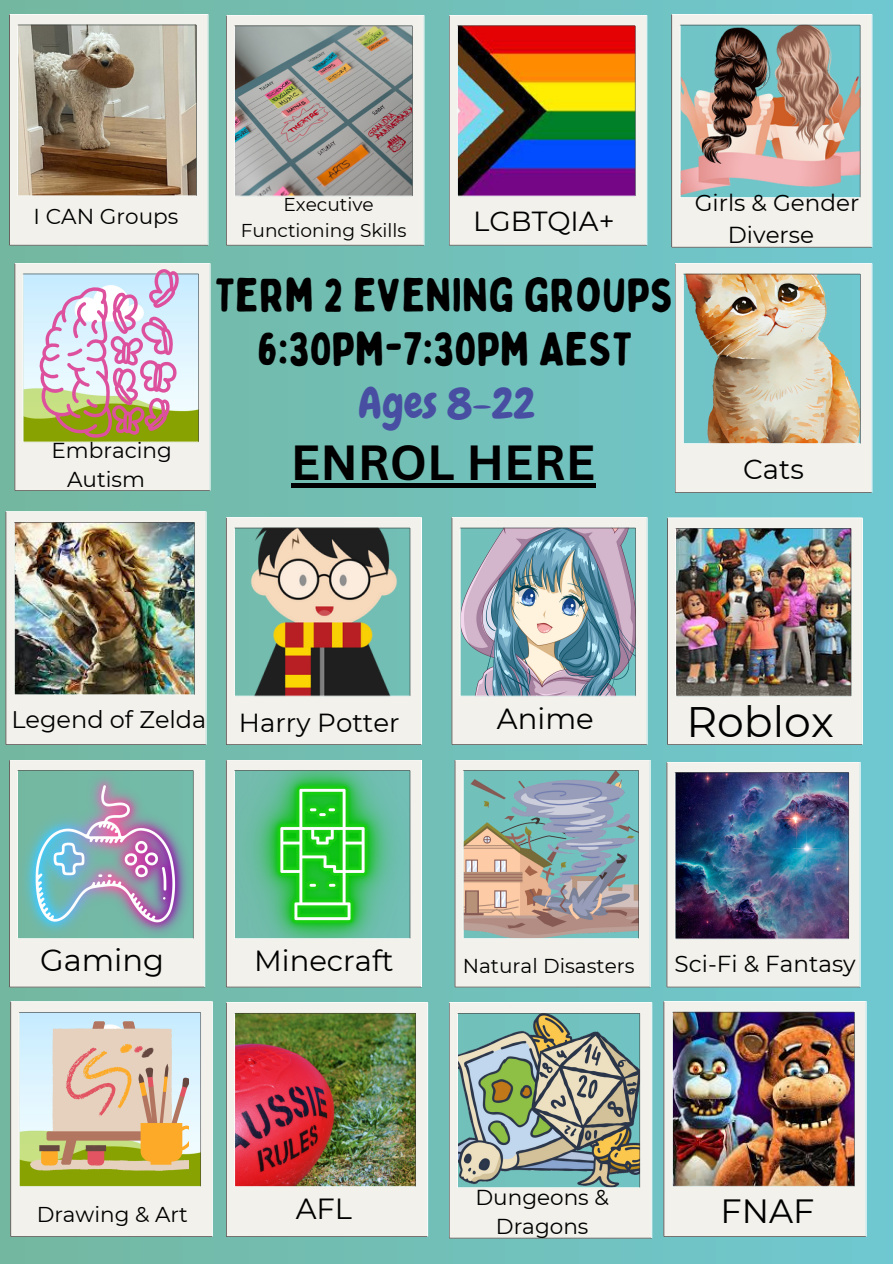
<style>
.page{position:relative;width:893px;height:1264px;background:#fff}
.page>*{position:absolute;margin:0;border:0;box-sizing:border-box;transform-origin:0 0}
.t1{font:700 48px "Canva Sans";color:#000}
.t2{font:46.95px/54px "Bobby Jones Soft";color:#000;text-align:center}
.t3{font:42.75px "Chewy";color:#484fa2}
.t4{font:42.6px "Montserrat";color:#000}
.t5{font:33.6px "Montserrat";color:#000}
.t6{font:30.6px "Montserrat";color:#000}
.t7{font:29.1px "Montserrat";color:#000}
.t8{font:27.6px "Montserrat";color:#000}
.t9{font:26.1px "Montserrat";color:#000}
.t10{font:24px "Montserrat";color:#000}
.t11{font:23.1px/31.5px "Montserrat";color:#000;text-align:center}
.t12{font:21.6px/29.2px "Montserrat";color:#000;text-align:center}
.t13{font:21.45px "Montserrat";color:#000}
.t14{font:20.1px "Montserrat";color:#000}
.t15{font:18.6px/25.8px "Montserrat";color:#000;text-align:center}
</style>
<div class="page">
<div style="left:0;top:0;width:892px;height:1263px;background:linear-gradient(to right,#74b59f,#71c7cf)"></div>
<svg style="left:9px;top:14px;width:199px;height:231px;background:#b9ae9e"></svg>
<svg style="left:11px;top:1001px;width:202px;height:235px;background:#dce4cc"></svg>
<svg style="left:30px;top:1021px;width:158px;height:149px;background:#d9c4a4"></svg>
<img style="left:663px;top:1000px;width:203px;height:236px">
<img style="left:667px;top:517px;width:195px;height:228px">
<svg style="left:671px;top:14px;width:201px;height:233px;background:#bab6af"></svg>
<img style="left:6px;top:511px;width:201px;height:233px">
<svg style="left:226px;top:759px;width:196px;height:228px;background:#8bd2a0"></svg>
<img style="left:674px;top:263px;width:198px;height:229px">
<svg style="left:454px;top:759px;width:196px;height:228px;background:#b7bfbc"></svg>
<svg style="left:9px;top:759px;width:196px;height:228px;background:#abc2c5"></svg>
<svg style="left:449px;top:15px;width:198px;height:230px;background:#a0837c"></svg>
<svg style="left:226px;top:517px;width:196px;height:228px;background:#acaf9f"></svg>
<svg style="left:451px;top:517px;width:196px;height:228px;background:#b1bec5"></svg>
<img style="left:666px;top:762px;width:194px;height:225px">
<img style="left:226px;top:1002px;width:202px;height:234px">
<svg style="left:449px;top:1002px;width:203px;height:236px;background:#b0bdb0"></svg>
<svg style="left:226px;top:15px;width:198px;height:230px;background:#b0aea9"></svg>
<svg style="left:14px;top:263px;width:196px;height:228px;background:#d8d2cb"></svg>
<div style="left:291px;top:483px;width:304px;height:5px;background:#000"></div>
<p class="t12" style="left:34px;top:201px;width:146px">I CAN Groups</p>
<p class="t12" style="left:51px;top:435px;width:122px">Embracing<br>Autism</p>
<p class="t15" style="left:241px;top:191px;width:167px">Executive<br>Functioning Skills</p>
<p class="t8" style="left:473px;top:204px;width:143px">LGBTQIA+</p>
<h2 class="t2" style="left:215px;top:268px;width:460px">TERM 2 EVENING GROUPS<br>6:30PM-7:30PM AEST</h2>
<h3 class="t3" style="left:358px;top:376px;width:178px">Ages 8-22</h3>
<h1 class="t1" style="left:291px;top:428px;width:306px">ENROL HERE</h1>
<p class="t11" style="left:694px;top:187px;width:166px">Girls &amp; Gender<br>Diverse</p>
<p class="t8" style="left:743px;top:452px;width:62px">Cats</p>
<p class="t10" style="left:11px;top:705px;width:196px">Legend of Zelda</p>
<p class="t9" style="left:239px;top:706px;width:162px">Harry Potter</p>
<h3 class="t7" style="left:497px;top:700px;width:98px">Anime</h3>
<h3 class="t4" style="left:686px;top:695px;width:149px">Roblox</h3>
<h3 class="t6" style="left:40px;top:941px;width:125px">Gaming</h3>
<h3 class="t7" style="left:254px;top:942px;width:141px">Minecraft</h3>
<p class="t14" style="left:462px;top:953px;width:173px">Natural Disasters</p>
<p class="t11" style="left:674px;top:948px;width:183px">Sci-Fi &amp; Fantasy</p>
<h3 class="t7" style="left:296px;top:1190px;width:58px">AFL</h3>
<p class="t12" style="left:475px;top:1182px;width:135px">Dungeons &amp;<br>Dragons</p>
<p class="t13" style="left:37px;top:1200px;width:152px">Drawing &amp; Art</p>
<h3 class="t5" style="left:720px;top:1190px;width:95px">FNAF</h3>
</div>
